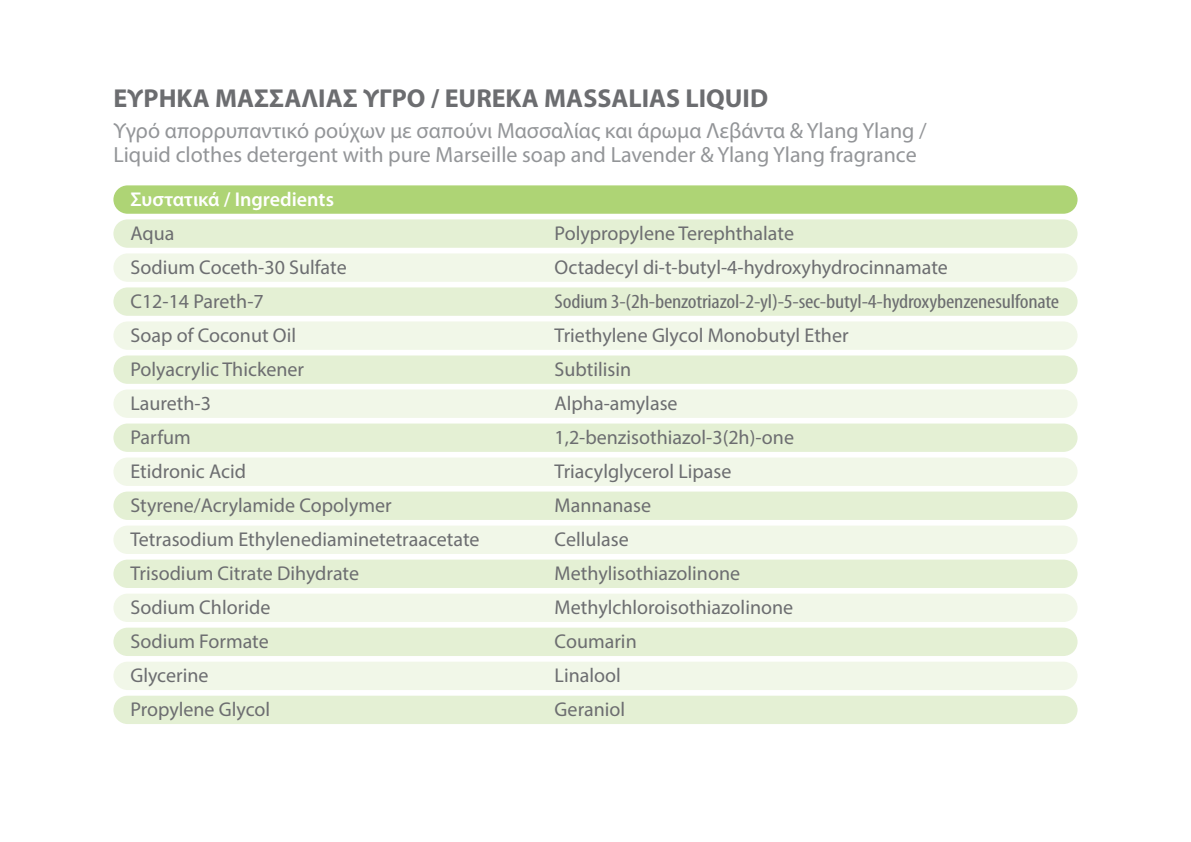
<style>
.page{position:relative;width:1191px;height:842px;background:#fff}
.page>*{position:absolute;margin:0;border:0;box-sizing:border-box;transform-origin:0 0}
.t1{font:700 26px "Myriad Pro";color:#6c6d70}
.t2{font:22px/24px "Myriad Pro";color:#939598}
.t3{font:20px/34px "Myriad Pro";color:#6c6d70}
.t4{font:condensed 20px "Myriad Pro";letter-spacing:-.01em;color:#6c6d70;scale:1.15 1}
.t5{font:600 20px "Myriad Pro";color:#fff}
</style>
<div class="page">
<div style="left:113px;top:185px;width:964px;height:29px;background:#aed475;border-radius:14px"></div>
<div style="left:113px;top:219px;width:964px;height:29px;background:#e4f0d4;border-radius:14px"></div>
<div style="left:113px;top:253px;width:964px;height:29px;background:#f1f7e8;border-radius:14px"></div>
<div style="left:113px;top:287px;width:964px;height:29px;background:#e4f0d4;border-radius:14px"></div>
<div style="left:113px;top:321px;width:964px;height:29px;background:#f1f7e8;border-radius:14px"></div>
<div style="left:113px;top:355px;width:964px;height:29px;background:#e4f0d4;border-radius:14px"></div>
<div style="left:113px;top:389px;width:964px;height:29px;background:#f1f7e8;border-radius:14px"></div>
<div style="left:113px;top:423px;width:964px;height:29px;background:#e4f0d4;border-radius:14px"></div>
<div style="left:113px;top:458px;width:964px;height:28px;background:#f1f7e8;border-radius:14px"></div>
<div style="left:113px;top:492px;width:964px;height:28px;background:#e4f0d4;border-radius:14px"></div>
<div style="left:113px;top:526px;width:964px;height:28px;background:#f1f7e8;border-radius:14px"></div>
<div style="left:113px;top:594px;width:964px;height:28px;background:#f1f7e8;border-radius:14px"></div>
<div style="left:113px;top:560px;width:964px;height:28px;background:#e4f0d4;border-radius:14px"></div>
<div style="left:113px;top:662px;width:964px;height:28px;background:#f1f7e8;border-radius:14px"></div>
<div style="left:113px;top:628px;width:964px;height:28px;background:#e4f0d4;border-radius:14px"></div>
<div style="left:113px;top:696px;width:964px;height:28px;background:#e4f0d4;border-radius:14px"></div>
<h1 class="t1" style="left:113px;top:83px;width:656px">ΕΥΡΗΚΑ ΜΑΣΣΑΛΙΑΣ ΥΓΡΟ / EUREKA MASSALIAS LIQUID</h1>
<p class="t2" style="left:113px;top:118px;width:815px">Υγρό απορρυπαντικό ρούχων με σαπούνι Μασσαλίας και άρωμα Λεβάντα &amp; Ylang Ylang /<br>Liquid clothes detergent with pure Marseille soap and Lavender &amp; Ylang Ylang fragrance</p>
<p class="t5" style="left:130px;top:188px;width:205px">Συστατικά / Ingredients</p>
<p class="t3" style="left:130px;top:216px;width:351px">Aqua<br>Sodium Coceth-30 Sulfate<br>C12-14 Pareth-7<br>Soap of Coconut Oil<br>Polyacrylic Thickener<br>Laureth-3<br>Parfum<br>Etidronic Acid<br>Styrene/Acrylamide Copolymer<br>Tetrasodium Ethylenediaminetetraacetate<br>Trisodium Citrate Dihydrate<br>Sodium Chloride<br>Sodium Formate<br>Glycerine<br>Propylene Glycol</p>
<p class="t3" style="left:554px;top:216px;width:395px">Polypropylene Terephthalate<br>Octadecyl di-t-butyl-4-hydroxyhydrocinnamate</p>
<p class="t4" style="left:554px;top:291px;width:440px">Sodium 3-(2h-benzotriazol-2-yl)-5-sec-butyl-4-hydroxybenzenesulfonate</p>
<p class="t3" style="left:554px;top:318px;width:295px">Triethylene Glycol Monobutyl Ether<br>Subtilisin<br>Alpha-amylase<br>1,2-benzisothiazol-3(2h)-one<br>Triacylglycerol Lipase<br>Mannanase<br>Cellulase<br>Methylisothiazolinone<br>Methylchloroisothiazolinone<br>Coumarin<br>Linalool<br>Geraniol</p>
</div>
